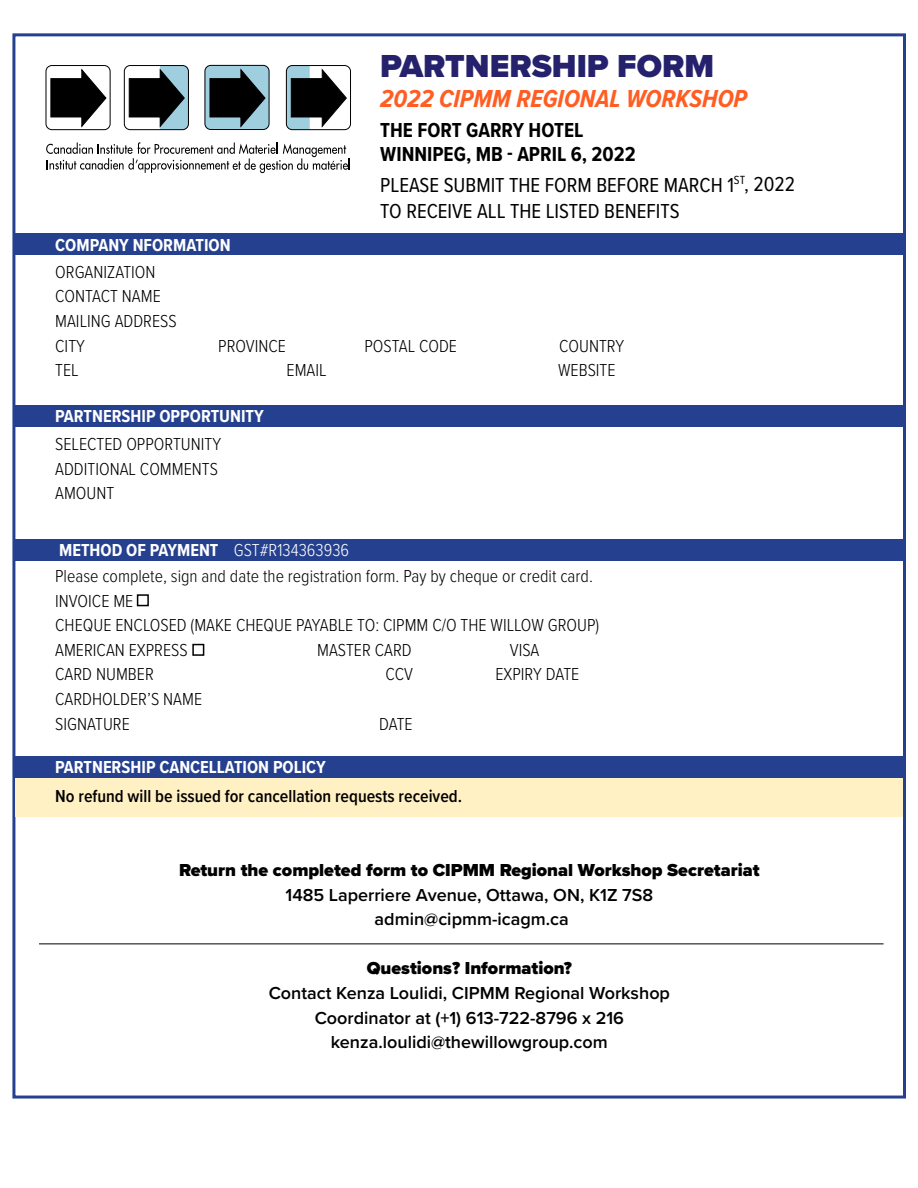
<style>
.page{position:relative;width:918px;height:1188px;background:#fff}
.page>*{position:absolute;margin:0;border:0;box-sizing:border-box;transform-origin:0 0}
.t1{font:900 33px "Proxima Nova";color:#25216d}
.t2{font:italic 700 25.5px "Proxima Nova Cond";color:#ff5d22}
.t3{font:21px/27px "Proxima Nova Cond";color:#000}
.t4{font:700 21px/24px "Proxima Nova Cond";color:#000}
.t5{font:300 18px/24.6px "Proxima Nova Cond";color:#000}
.t6{font:600 18px/24.6px "Proxima Nova";color:#000;text-align:center}
.t7{font:700 18px "Proxima Nova Cond";color:#fff}
.t8{font:900 18px "Proxima Nova";color:#000}
.t9{font:600 18px "Proxima Nova Cond";color:#000}
.s1{font-weight:300}
</style>
<div class="page">
<div style="left:12px;top:33px;width:894px;height:1066px;background:#fff;border:3px solid #25408f"></div>
<div style="left:15px;top:776px;width:888px;height:41px;background:#fff1c4"></div>
<div style="left:14px;top:756px;width:892px;height:22px;background:#25408f"></div>
<svg style="left:124px;top:66px;width:64px;height:64px"></svg>
<div style="left:46px;top:65px;width:64px;height:65px;border:1px solid #000;border-radius:6px"></div>
<svg style="left:51px;top:70px;width:55px;height:56px"></svg>
<div style="left:124px;top:65px;width:65px;height:65px;border:1px solid #000;border-radius:6px"></div>
<svg style="left:129px;top:66px;width:59px;height:64px"></svg>
<div style="left:286px;top:65px;width:65px;height:65px;border:1px solid #000;border-radius:6px"></div>
<svg style="left:286px;top:66px;width:60px;height:64px"></svg>
<div style="left:205px;top:65px;width:64px;height:65px;background:#9fcedf;border:1px solid #000;border-radius:6px"></div>
<svg style="left:210px;top:70px;width:55px;height:56px"></svg>
<svg style="left:46px;top:142px;width:304px;height:31px"></svg>
<div style="left:14px;top:539px;width:892px;height:22px;background:#25408f"></div>
<div style="left:14px;top:405px;width:892px;height:22px;background:#25408f"></div>
<div style="left:14px;top:233px;width:892px;height:22px;background:#25408f"></div>
<hr style="left:39px;top:944px;width:845px;height:1px;background:#000">
<div style="left:192px;top:644px;width:12px;height:12px;border:2px solid #000"></div>
<div style="left:137px;top:594px;width:12px;height:12px;border:2px solid #000"></div>
<p class="t7" style="left:55px;top:231px;width:177px">COMPANY NFORMATION</p>
<h1 class="t1" style="left:380px;top:42px;width:335px">PARTNERSHIP FORM</h1>
<h2 class="t2" style="left:380px;top:80px;width:368px">2022 CIPMM REGIONAL WORKSHOP</h2>
<p class="t4" style="left:380px;top:118px;width:257px">THE FORT GARRY HOTEL<br>WINNIPEG, MB - APRIL 6, 2022</p>
<p class="t3" style="left:380px;top:170px;width:416px">PLEASE SUBMIT THE FORM BEFORE MARCH 1<sup>ST</sup>, 2022<br>TO RECEIVE ALL THE LISTED BENEFITS</p>
<p class="t5" style="left:55px;top:259px;width:123px">ORGANIZATION<br>CONTACT NAME<br>MAILING ADDRESS<br>CITY</p>
<p class="t5" style="left:218px;top:332px;width:69px">PROVINCE</p>
<p class="t5" style="left:365px;top:332px;width:94px">POSTAL CODE</p>
<p class="t5" style="left:559px;top:332px;width:67px">COUNTRY</p>
<p class="t5" style="left:55px;top:357px;width:25px">TEL</p>
<p class="t5" style="left:287px;top:357px;width:42px">EMAIL</p>
<p class="t5" style="left:558px;top:357px;width:59px">WEBSITE</p>
<p class="t7" style="left:55px;top:403px;width:210px">PARTNERSHIP OPPORTUNITY</p>
<p class="t5" style="left:55px;top:431px;width:167px">SELECTED OPPORTUNITY<br>ADDITIONAL COMMENTS<br>AMOUNT</p>
<p class="t7" style="left:59px;top:537px;width:292px">METHOD OF PAYMENT <span class="s1">GST#R134363936</span></p>
<p class="t5" style="left:55px;top:563px;width:546px">Please complete, sign and date the registration form. Pay by cheque or credit card.<br>INVOICE ME<br>CHEQUE ENCLOSED (MAKE CHEQUE PAYABLE TO: CIPMM C/O THE WILLOW GROUP)<br>AMERICAN EXPRESS</p>
<p class="t5" style="left:317px;top:637px;width:96px">MASTER CARD</p>
<p class="t5" style="left:510px;top:637px;width:31px">VISA</p>
<p class="t5" style="left:55px;top:661px;width:100px">CARD NUMBER</p>
<p class="t5" style="left:385px;top:661px;width:29px">CCV</p>
<p class="t5" style="left:495px;top:661px;width:85px">EXPIRY DATE</p>
<p class="t5" style="left:55px;top:686px;width:148px">CARDHOLDER’S NAME<br>SIGNATURE</p>
<p class="t5" style="left:379px;top:710px;width:35px">DATE</p>
<p class="t7" style="left:55px;top:754px;width:272px">PARTNERSHIP CANCELLATION POLICY</p>
<p class="t9" style="left:55px;top:783px;width:408px">No refund will be issued for cancellation requests received.</p>
<p class="t8" style="left:179px;top:857px;width:582px">Return the completed form to CIPMM Regional Workshop Secretariat</p>
<p class="t6" style="left:286px;top:882px;width:369px">1485 Laperriere Avenue, Ottawa, ON, K1Z 7S8 admin@cipmm-icagm.ca</p>
<p class="t8" style="left:367px;top:955px;width:207px">Questions? Information?</p>
<p class="t6" style="left:269px;top:980px;width:403px">Contact Kenza Loulidi, CIPMM Regional Workshop<br>Coordinator at (+1) 613-722-8796 x 216 kenza.loulidi@thewillowgroup.com</p>
</div>
